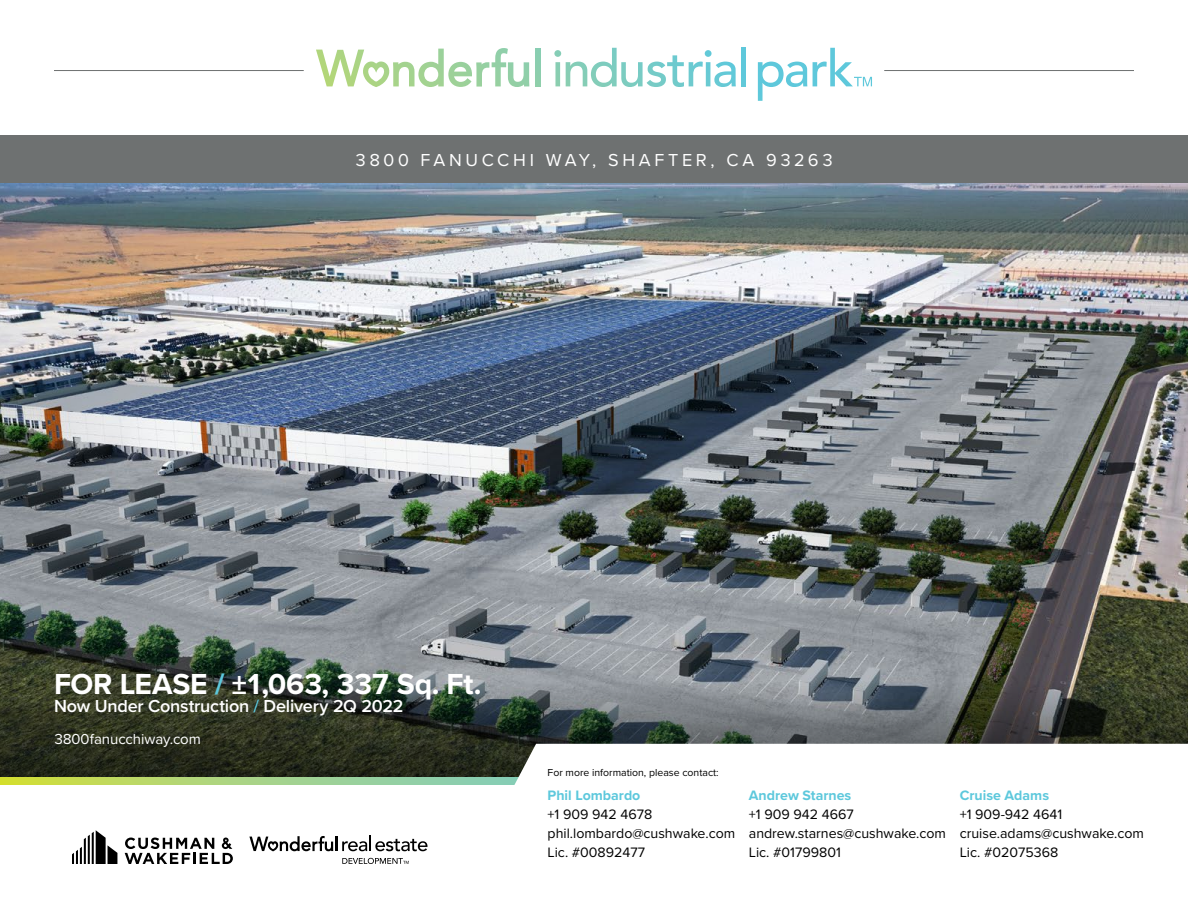
<style>
.page{position:relative;width:1188px;height:918px;background:#fff}
.page>*{position:absolute;margin:0;border:0;box-sizing:border-box;transform-origin:0 0}
.t1{font:700 30px "Proxima Nova";letter-spacing:-.015em;color:#fff}
.t2{font:600 18px "Proxima Nova";letter-spacing:-.01em;color:#fff}
.t3{font:18px "Proxima Nova";letter-spacing:.2em;color:#fff}
.t4{font:15px "Proxima Nova";letter-spacing:-.005em;color:#fff}
.t5{font:14.1px/18.9px "Proxima Nova";color:#000}
.t6{font:700 14.1px "Proxima Nova";color:#5dc8dc}
.t7{font:10.5px "Proxima Nova";color:#000}
.s1{color:#5dc8dc}
</style>
<div class="page">
<img style="left:0;top:182px;width:1188px;height:331px">
<img style="left:0;top:513px;width:1188px;height:264px">
<svg style="left:0;top:777px;width:473px;height:7px;background:#acd47c"></svg>
<svg style="left:473px;top:744px;width:715px;height:41px"></svg>
<svg style="left:72px;top:830px;width:45px;height:34px"></svg>
<svg style="left:125px;top:838px;width:108px;height:26px"></svg>
<hr style="left:335px;top:836px;width:3px;height:15px;background:#000">
<svg style="left:249px;top:836px;width:84px;height:15px"></svg>
<svg style="left:342px;top:836px;width:85px;height:15px"></svg>
<svg style="left:342px;top:858px;width:67px;height:6px"></svg>
<div style="left:0;top:135px;width:1188px;height:47px;background:#6e7171"></div>
<hr style="left:54px;top:70px;width:250px;height:1px;background:#6e7171">
<hr style="left:884px;top:70px;width:250px;height:1px;background:#6e7171">
<div style="left:535px;top:49px;width:6px;height:37px;background:#8cceae"></div>
<svg style="left:316px;top:48px;width:213px;height:39px"></svg>
<svg style="left:554px;top:48px;width:182px;height:39px"></svg>
<div style="left:741px;top:48px;width:5px;height:38px;background:#5ec8db"></div>
<svg style="left:758px;top:62px;width:49px;height:39px"></svg>
<svg style="left:813px;top:48px;width:59px;height:38px"></svg>
<p class="t3" style="left:355px;top:146px;width:479px">3800 FANUCCHI WAY, SHAFTER, CA 93263</p>
<h1 class="t1" style="left:54px;top:662px;width:429px">FOR LEASE <span class="s1">/</span> ±1,063, 337 Sq. Ft.</h1>
<p class="t2" style="left:54px;top:693px;width:351px">Now Under Construction <span class="s1">/</span> Delivery 2Q 2022</p>
<p class="t4" style="left:54px;top:728px;width:148px">3800fanucchiway.com</p>
<p class="t7" style="left:548px;top:764px;width:173px">For more information, please contact:</p>
<p class="t6" style="left:548px;top:785px;width:94px">Phil Lombardo</p>
<p class="t5" style="left:548px;top:804px;width:189px">+1 909 942 4678 phil.lombardo@cushwake.com<br>Lic. #00892477</p>
<p class="t6" style="left:749px;top:785px;width:104px">Andrew Starnes</p>
<p class="t5" style="left:749px;top:804px;width:199px">+1 909 942 4667 andrew.starnes@cushwake.com<br>Lic. #01799801</p>
<p class="t6" style="left:960px;top:785px;width:91px">Cruise Adams</p>
<p class="t5" style="left:960px;top:804px;width:186px">+1 909-942 4641 cruise.adams@cushwake.com<br>Lic. #02075368</p>
</div>
